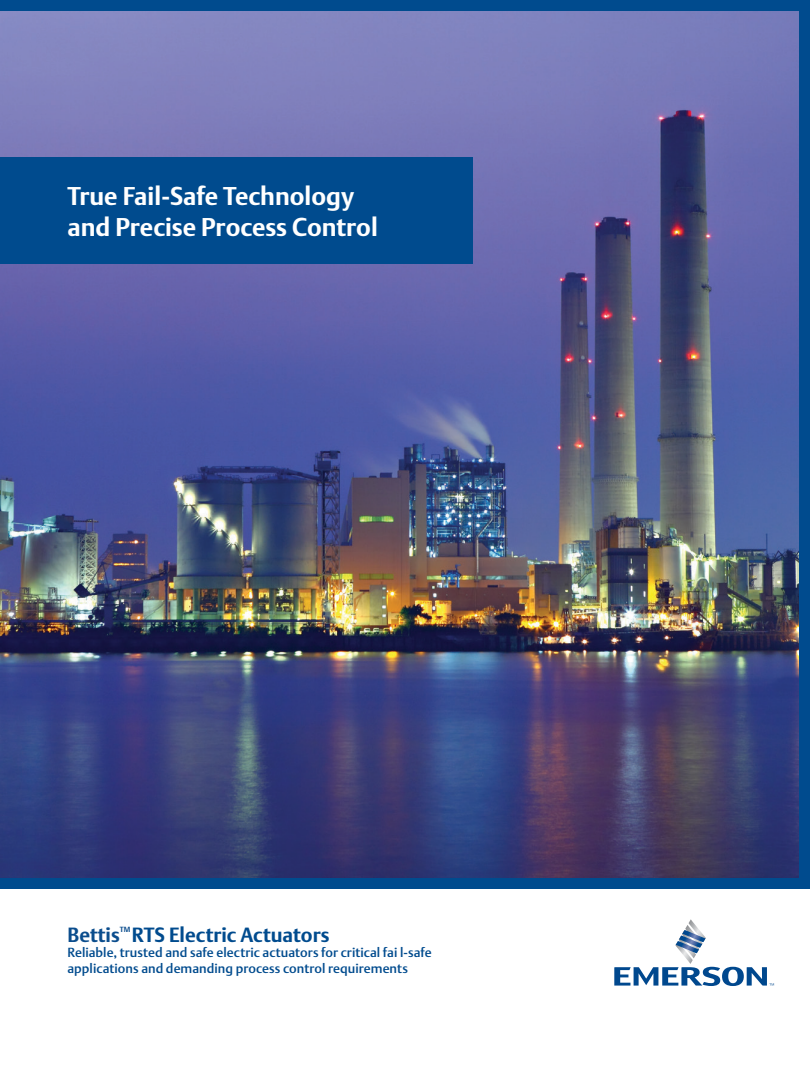
<style>
.page{position:relative;width:810px;height:1080px;background:#fff}
.page>*{position:absolute;margin:0;border:0;box-sizing:border-box;transform-origin:0 0}
.t1{font:700 25px/31.2px "DTL Argo T";color:#fff}
.t2{font:700 20px "DTL Argo T";color:#004b8e}
.t3{font:700 20px "DTL Argo T";color:#0b4d8d}
.t4{font:500 13.12px/15.8px "DTL Argo T";color:#004b8e}
.t5{font:700 7.25px "DTL Argo T";color:#0b4d8d}
</style>
<div class="page">
<div style="left:0;top:0;width:810px;height:889px;background:#004b8e"></div>
<img style="left:0;top:11px;width:799px;height:867px">
<div style="left:0;top:158px;width:472px;height:106px;background:#004b8e"></div>
<svg style="left:614px;top:919px;width:160px;height:67px"></svg>
<h1 class="t1" style="left:68px;top:180px;width:312px">True Fail-Safe Technology and Precise Process Control</h1>
<h2 class="t3" style="left:68px;top:923px;width:54px">Bettis</h2>
<p class="t5" style="left:120px;top:926px;width:12px">TM</p>
<h2 class="t2" style="left:132px;top:923px;width:199px">RTS Electric Actuators</h2>
<p class="t4" style="left:68px;top:945px;width:366px">Reliable, trusted and safe electric actuators for critical fai l-safe applications and demanding process control requirements</p>
</div>
